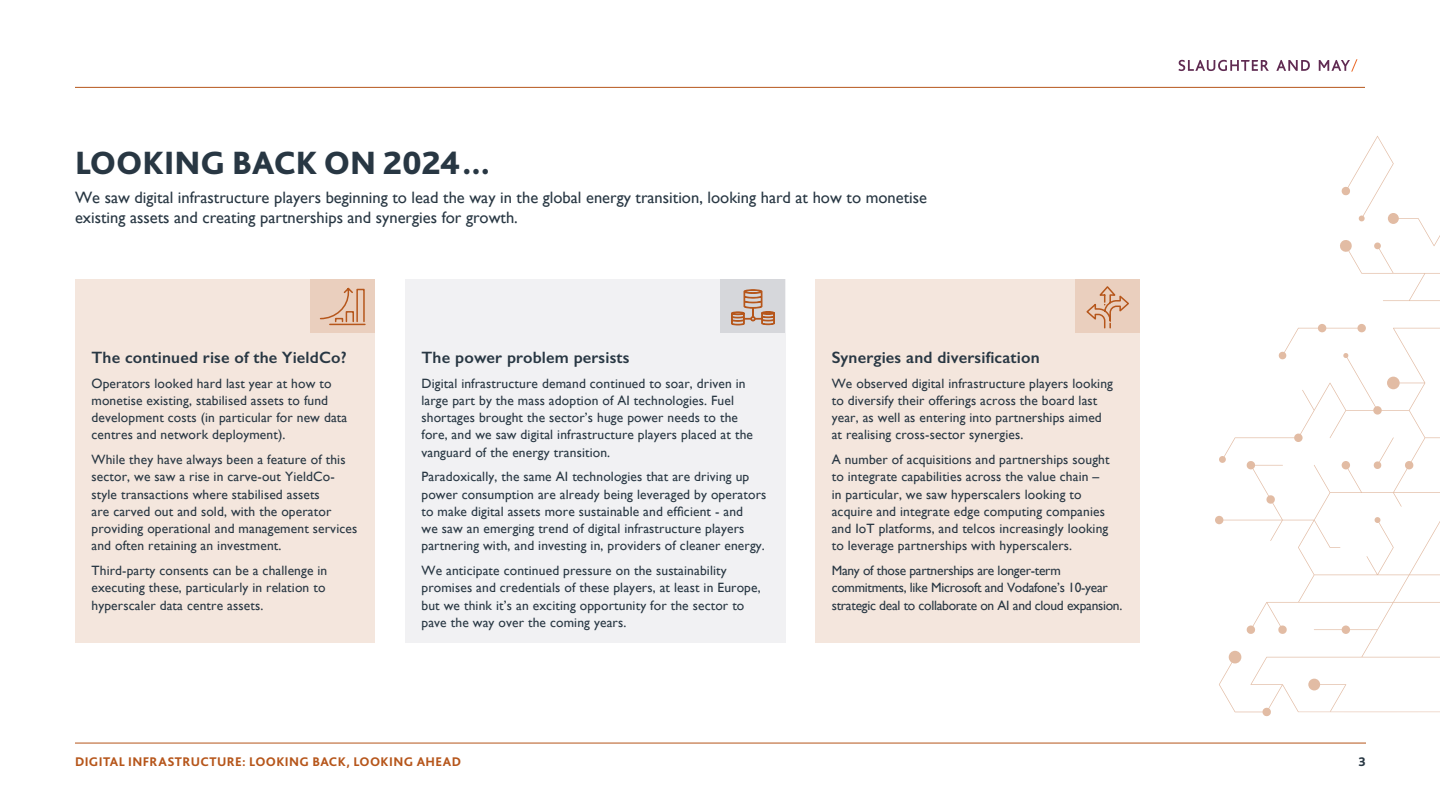
<style>
.page{position:relative;width:1440px;height:810px;background:#fff}
.page>*{position:absolute;margin:0;border:0;box-sizing:border-box;transform-origin:0 0}
.t1{font:800 33.75px "Bliss Pro";color:#283743}
.t2{font:16.5px/19.5px "Gill Sans";color:#283743}
.t3{font:600 16.5px "Gill Sans";letter-spacing:.01em;color:#283743}
.t4{font:13.5px/17.2px "Gill Sans";letter-spacing:.01em;color:#283743}
.t5{font:13.5px/17.2px "Gill Sans";letter-spacing:-.02em;color:#283743}
.t6{font:800 13.12px "Bliss Pro";letter-spacing:.03em;color:#b6561b}
.t7{font:800 13.12px "Bliss Pro";color:#283743}
</style>
<div class="page">
<svg style="left:1215px;top:136px;width:225px;height:581px"></svg>
<div style="left:75px;top:280px;width:300px;height:363px;background:#f4e6dd"></div>
<div style="left:405px;top:280px;width:380px;height:363px;background:#f1f1f3"></div>
<div style="left:721px;top:280px;width:64px;height:53px;background:#d6d7db"></div>
<div style="left:310px;top:280px;width:65px;height:53px;background:#eacfbe"></div>
<div style="left:815px;top:280px;width:325px;height:363px;background:#f4e6dd"></div>
<div style="left:1076px;top:280px;width:64px;height:53px;background:#eacfbe"></div>
<svg style="left:1086px;top:286px;width:43px;height:43px"></svg>
<svg style="left:319px;top:287px;width:47px;height:39px"></svg>
<svg style="left:731px;top:289px;width:44px;height:36px"></svg>
<hr style="left:75px;top:87px;width:1290px;height:1px;background:#b6561b">
<hr style="left:75px;top:743px;width:1291px;height:1px;background:#b6561b">
<svg style="left:1178px;top:60px;width:91px;height:11px"></svg>
<svg style="left:1276px;top:60px;width:34px;height:11px"></svg>
<svg style="left:1319px;top:59px;width:38px;height:13px"></svg>
<h1 class="t1" style="left:75px;top:142px;width:418px">LOOKING BACK ON 2024…</h1>
<p class="t2" style="left:75px;top:188px;width:854px">We saw digital infrastructure players beginning to lead the way in the global energy transition, looking hard at how to monetise existing assets and creating partnerships and synergies for growth.</p>
<p class="t3" style="left:92px;top:347px;width:257px">The continued rise of the YieldCo?</p>
<p class="t4" style="left:92px;top:374px;width:257px">Operators looked hard last year at how to monetise existing, stabilised assets to fund development costs (in particular for new data centres and network deployment).</p>
<p class="t4" style="left:92px;top:451px;width:267px">While they have always been a feature of this sector, we saw a rise in carve-out YieldCo&shy;style transactions where stabilised assets<br>are carved out and sold, with the operator providing operational and management services and often retaining an investment.</p>
<p class="t4" style="left:92px;top:562px;width:237px">Third-party consents can be a challenge in executing these, particularly in relation to hyperscaler data centre assets.</p>
<p class="t3" style="left:422px;top:347px;width:209px">The power problem persists</p>
<p class="t4" style="left:422px;top:374px;width:333px">Digital infrastructure demand continued to soar, driven in large part by the mass adoption of AI technologies. Fuel shortages brought the sector’s huge power needs to the fore, and we saw digital infrastructure players placed at the vanguard of the energy transition.</p>
<p class="t4" style="left:422px;top:468px;width:346px">Paradoxically, the same AI technologies that are driving up power consumption are already being leveraged by operators to make digital assets more sustainable and efficient - and<br>we saw an emerging trend of digital infrastructure players partnering with, and investing in, providers of cleaner energy.</p>
<p class="t4" style="left:422px;top:562px;width:341px">We anticipate continued pressure on the sustainability promises and credentials of these players, at least in Europe, but we think it’s an exciting opportunity for the sector to pave the way over the coming years.</p>
<p class="t3" style="left:832px;top:347px;width:209px">Synergies and diversification</p>
<p class="t4" style="left:832px;top:374px;width:283px">We observed digital infrastructure players looking to diversify their offerings across the board last year, as well as entering into partnerships aimed at realising cross-sector synergies.</p>
<p class="t4" style="left:832px;top:451px;width:279px">A number of acquisitions and partnerships sought to integrate capabilities across the value chain – in particular, we saw hyperscalers looking to acquire and integrate edge computing companies and IoT platforms, and telcos increasingly looking to leverage partnerships with hyperscalers.</p>
<p class="t5" style="left:832px;top:562px;width:292px">Many of those partnerships are longer-term commitments, like Microsoft and Vodafone’s 10-year strategic deal to collaborate on AI and cloud expansion.</p>
<p class="t6" style="left:75px;top:754px;width:388px">DIGITAL INFRASTRUCTURE: LOOKING BACK, LOOKING AHEAD</p>
<p class="t7" style="left:1359px;top:754px;width:9px">3</p>
</div>
